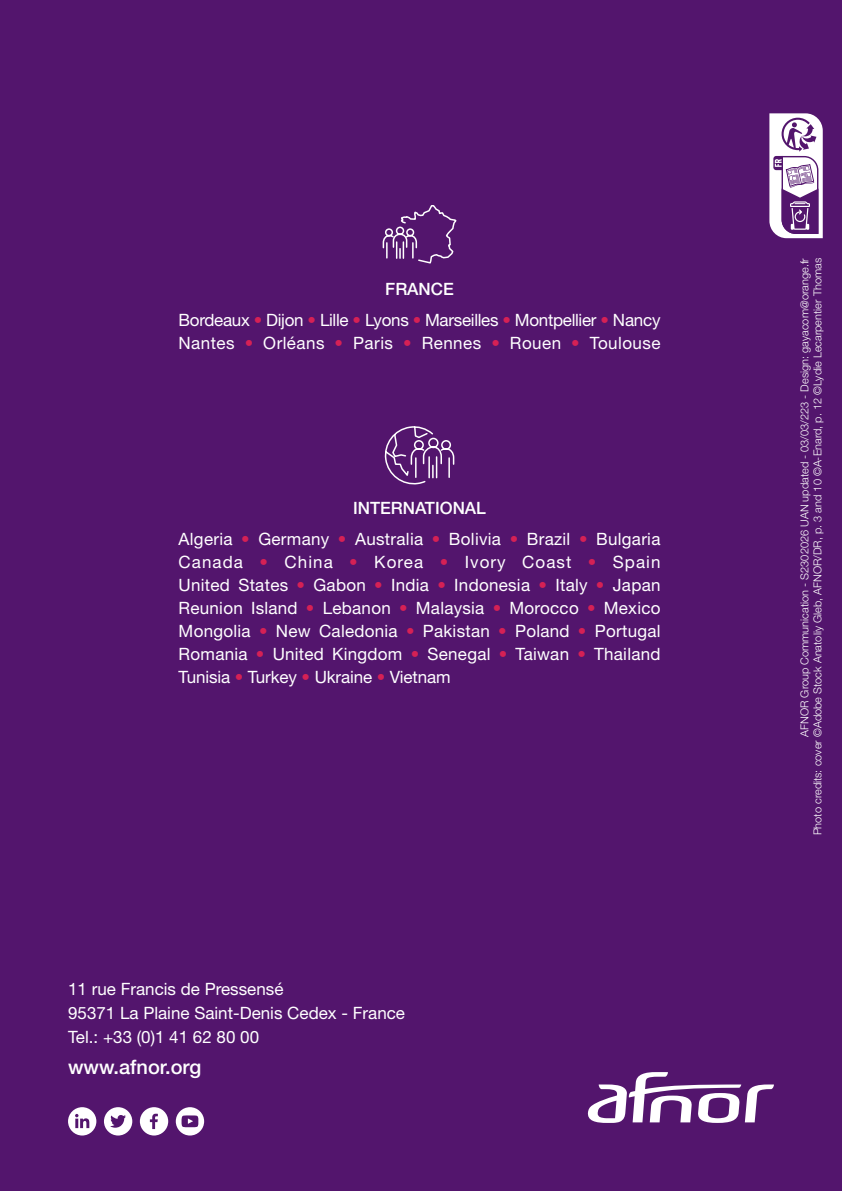
<style>
.page{position:relative;width:842px;height:1191px;background:#53156d}
.page>*{position:absolute;margin:0;border:0;box-sizing:border-box;transform-origin:0 0}
.t1{font:500 20px "Helvetica Neue LT Pro";color:#fff}
.t2{font:17px/23px "Helvetica Neue LT Pro";color:#fff;text-align:center}
.t3{font:17px/30.6px "Helvetica Neue LT Pro";letter-spacing:-.02em;color:#fff;text-align:center}
.t4{font:17px "Helvetica Neue LT Pro";letter-spacing:.025em;color:#fff}
.t5{font:300 11px/13.2px "Helvetica Neue LT Pro";color:#fff;text-align:right}
.s1{font-weight:500}
.s2{color:#d52155}
</style>
<div class="page">
<svg style="left:382px;top:205px;width:75px;height:59px"></svg>
<svg style="left:384px;top:426px;width:71px;height:59px"></svg>
<svg style="left:140px;top:1107px;width:28px;height:28px"></svg>
<svg style="left:68px;top:1107px;width:28px;height:28px"></svg>
<svg style="left:104px;top:1107px;width:28px;height:28px"></svg>
<svg style="left:176px;top:1107px;width:28px;height:28px"></svg>
<svg style="left:769px;top:113px;width:54px;height:125px"></svg>
<svg style="left:588px;top:1072px;width:186px;height:51px"></svg>
<p class="t3" style="left:179px;top:273px;width:483px"><span class="s1">FRANCE<br></span>Bordeaux <span class="s2">•</span> Dijon <span class="s2">•</span> Lille <span class="s2">•</span> Lyons <span class="s2">•</span> Marseilles <span class="s2">•</span> Montpellier <span class="s2">•</span> Nancy</p>
<p class="t4" style="left:179px;top:332px;width:483px">Nantes <span class="s2">•</span> Orléans <span class="s2">•</span> Paris <span class="s2">•</span> Rennes <span class="s2">•</span> Rouen <span class="s2">•</span> Toulouse</p>
<p class="t2" style="left:179px;top:492px;width:483px;line-height:30.6px"><span class="s1">INTERNATIONAL<br></span>Algeria <span class="s2">•</span> Germany <span class="s2">•</span> Australia <span class="s2">•</span> Bolivia <span class="s2">•</span> Brazil <span class="s2">•</span> Bulgaria</p>
<p class="t2" style="left:179px;top:550px;width:483px;text-align:justify">Canada <span class="s2">•</span> China <span class="s2">•</span> Korea <span class="s2">•</span> Ivory Coast <span class="s2">•</span> Spain United States <span class="s2">•</span> Gabon <span class="s2">•</span> India <span class="s2">•</span> Indonesia <span class="s2">•</span> Italy <span class="s2">•</span> Japan Reunion Island <span class="s2">•</span> Lebanon <span class="s2">•</span> Malaysia <span class="s2">•</span> Morocco <span class="s2">•</span> Mexico Mongolia <span class="s2">•</span> New Caledonia <span class="s2">•</span> Pakistan <span class="s2">•</span> Poland <span class="s2">•</span> Portugal Romania <span class="s2">•</span> United Kingdom <span class="s2">•</span> Senegal <span class="s2">•</span> Taiwan <span class="s2">•</span> Thailand Tunisia <span class="s2">•</span> Turkey <span class="s2">•</span> Ukraine <span class="s2">•</span> Vietnam</p>
<p class="t2" style="left:68px;top:976px;width:338px;line-height:24px;text-align:left">11 rue Francis de Pressensé<br>95371 La Plaine Saint-Denis Cedex - France<br>Tel.: +33 (0)1 41 62 80 00</p>
<p class="t1" style="left:68px;top:1055px;width:135px">www.afnor.org</p>
<p class="t5" style="left:798px;top:835px;width:579px;rotate:-90deg">AFNOR Group Communication - S2302026 UAN updated - 03/03/223 - Design: gayacom@orange.fr<br>Photo credits: cover ©Adobe Stock Anatoliy Gleb, AFNOR/DR, p. 3 and 10 ©A-Enard, p. 12 ©Lydie Lecarpentier Thomas</p>
</div>
